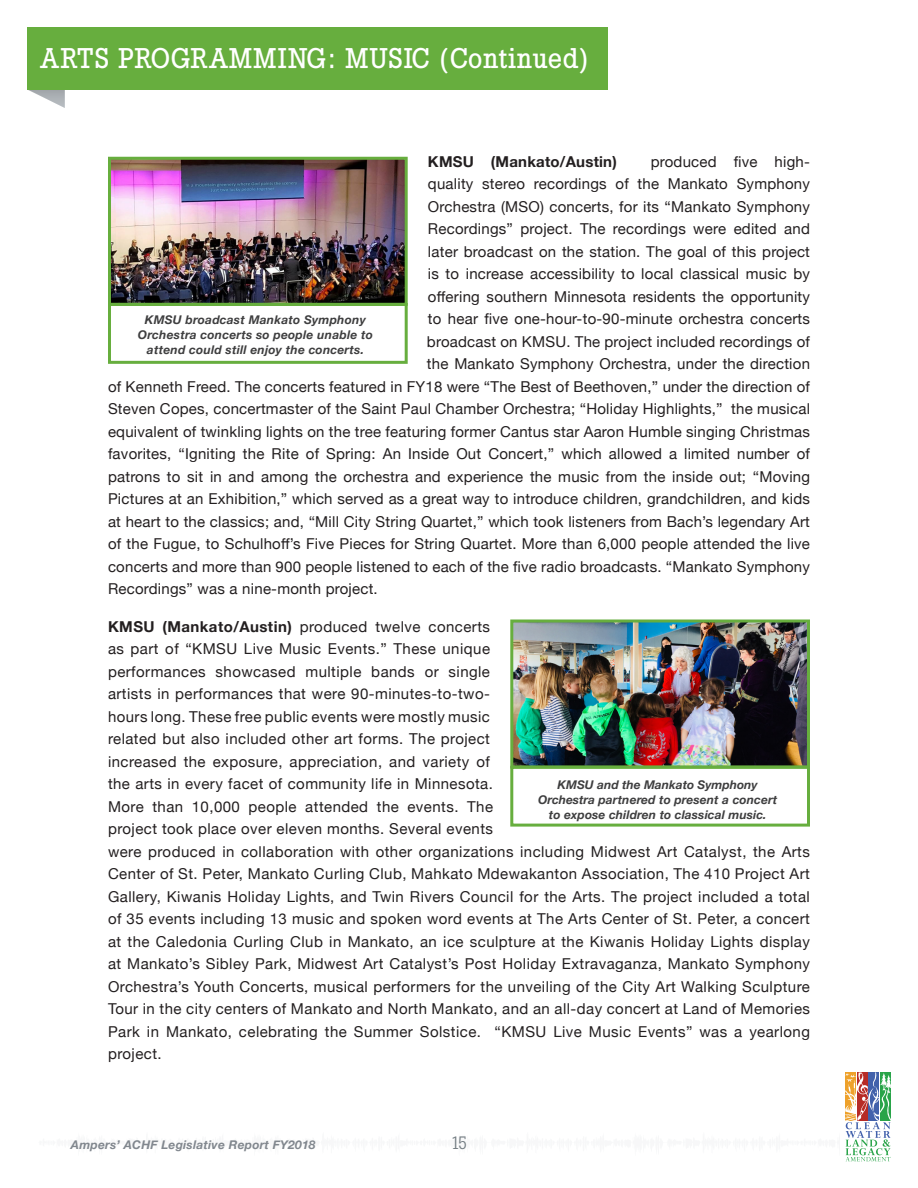
<style>
.page{position:relative;width:918px;height:1188px;background:#fff}
.page>*{position:absolute;margin:0;border:0;box-sizing:border-box;transform-origin:0 0}
.t1{font:500 28.5px "Slab Tall X";letter-spacing:.04em;color:#fff}
.t2{font:18px "Slab Tall X";color:#737c82}
.t3{font:15px/22.5px "Helvetica Neue";letter-spacing:.015em;color:#231f20}
.t4{font:700 15px "Helvetica Neue";letter-spacing:.015em;color:#231f20}
.Photo_Captions{font:italic 700 12px/15px "Helvetica Neue";letter-spacing:.01em;color:#3e3e3f;text-align:center}
.t5{font:italic 700 12px "Helvetica Neue";letter-spacing:.02em;color:#81878e}
.s1{font-weight:700}
</style>
<div class="page">
<svg style="left:845px;top:1073px;width:46px;height:88px"></svg>
<svg style="left:27px;top:89px;width:38px;height:19px"></svg>
<div style="left:27px;top:27px;width:581px;height:62px;background:#67ae3e"></div>
<img style="left:112px;top:161px;width:292px;height:141px">
<div style="left:108px;top:157px;width:300px;height:149px;border:3px solid #67ae3e"></div>
<div style="left:108px;top:303px;width:300px;height:61px;border:3px solid #67ae3e"></div>
<img style="left:514px;top:624px;width:292px;height:141px">
<div style="left:510px;top:620px;width:300px;height:149px;border:3px solid #67ae3e"></div>
<div style="left:510px;top:766px;width:300px;height:61px;border:3px solid #67ae3e"></div>
<p class="t1" style="left:40px;top:41px;width:549px">ARTS PROGRAMMING: MUSIC (Continued)</p>
<p class="t4" style="left:428px;top:149px;width:190px">KMSU (Mankato/Austin)</p>
<p class="t3" style="left:651px;top:151px;width:161px">produced five high-</p>
<p class="t3" style="left:428px;top:173px;width:384px">quality stereo recordings of the Mankato Symphony</p>
<p class="t3" style="left:428px;top:196px;width:384px">Orchestra (MSO) concerts, for its “Mankato Symphony</p>
<p class="t3" style="left:428px;top:218px;width:384px">Recordings” project. The recordings were edited and</p>
<p class="t3" style="left:428px;top:241px;width:384px">later broadcast on the station. The goal of this project</p>
<p class="t3" style="left:428px;top:263px;width:384px">is to increase accessibility to local classical music by</p>
<p class="t3" style="left:428px;top:286px;width:384px">offering southern Minnesota residents the opportunity</p>
<p class="t3" style="left:428px;top:308px;width:384px">to hear five one-hour-to-90-minute orchestra concerts</p>
<p class="t3" style="left:427px;top:331px;width:385px">broadcast on KMSU. The project included recordings of</p>
<p class="t3" style="left:427px;top:353px;width:385px">the Mankato Symphony Orchestra, under the direction</p>
<p class="t3" style="left:108px;top:376px;width:703px">of Kenneth Freed. The concerts featured in FY18 were “The Best of Beethoven,” under the direction of</p>
<p class="t3" style="left:108px;top:398px;width:704px">Steven Copes, concertmaster of the Saint Paul Chamber Orchestra; “Holiday Highlights,” the musical</p>
<p class="t3" style="left:108px;top:421px;width:703px">equivalent of twinkling lights on the tree featuring former Cantus star Aaron Humble singing Christmas</p>
<p class="t3" style="left:108px;top:443px;width:704px">favorites, “Igniting the Rite of Spring: An Inside Out Concert,” which allowed a limited number of</p>
<p class="t3" style="left:108px;top:466px;width:704px">patrons to sit in and among the orchestra and experience the music from the inside out; “Moving</p>
<p class="t3" style="left:108px;top:488px;width:703px">Pictures at an Exhibition,” which served as a great way to introduce children, grandchildren, and kids</p>
<p class="t3" style="left:108px;top:511px;width:703px">at heart to the classics; and, “Mill City String Quartet,” which took listeners from Bach’s legendary Art</p>
<p class="t3" style="left:108px;top:533px;width:704px">of the Fugue, to Schulhoff’s Five Pieces for String Quartet. More than 6,000 people attended the live</p>
<p class="t3" style="left:108px;top:556px;width:704px">concerts and more than 900 people listened to each of the five radio broadcasts. “Mankato Symphony</p>
<p class="t3" style="left:108px;top:578px;width:271px">Recordings” was a nine-month project.</p>
<p class="t3" style="left:108px;top:616px;width:704px"><span class="s1">KMSU (Mankato/Austin)</span> produced twelve concerts<br>as part of “KMSU Live Music Events.” These unique<br>performances showcased multiple bands or single<br>artists in performances that were 90-minutes-to-two-<br>hours long. These free public events were mostly music<br>related but also included other art forms. The project<br>increased the exposure, appreciation, and variety of<br>the arts in every facet of community life in Minnesota.<br>More than 10,000 people attended the events. The<br>project took place over eleven months. Several events<br>were produced in collaboration with other organizations including Midwest Art Catalyst, the Arts Center of St. Peter, Mankato Curling Club, Mahkato Mdewakanton Association, The 410 Project Art Gallery, Kiwanis Holiday Lights, and Twin Rivers Council for the Arts. The project included a total of 35 events including 13 music and spoken word events at The Arts Center of St. Peter, a concert at the Caledonia Curling Club in Mankato, an ice sculpture at the Kiwanis Holiday Lights display at Mankato’s Sibley Park, Midwest Art Catalyst’s Post Holiday Extravaganza, Mankato Symphony Orchestra’s Youth Concerts, musical performers for the unveiling of the City Art Walking Sculpture Tour in the city centers of Mankato and North Mankato, and an all-day concert at Land of Memories Park in Mankato, celebrating the Summer Solstice. “KMSU Live Music Events” was a yearlong project.</p>
<p class="Photo_Captions" style="left:138px;top:313px;width:236px">KMSU broadcast Mankato Symphony<br>Orchestra concerts so people unable to attend could still enjoy the concerts.</p>
<p class="Photo_Captions" style="left:558px;top:778px;width:202px">KMSU and the Mankato Symphony</p>
<p class="Photo_Captions" style="left:538px;top:793px;width:241px">Orchestra partnered to present a concert to expose children to classical music.</p>
<p class="t5" style="left:71px;top:1135px;width:246px">Ampers’ ACHF Legislative Report FY2018</p>
<p class="t2" style="left:450px;top:1132px;width:18px">15</p>
</div>
